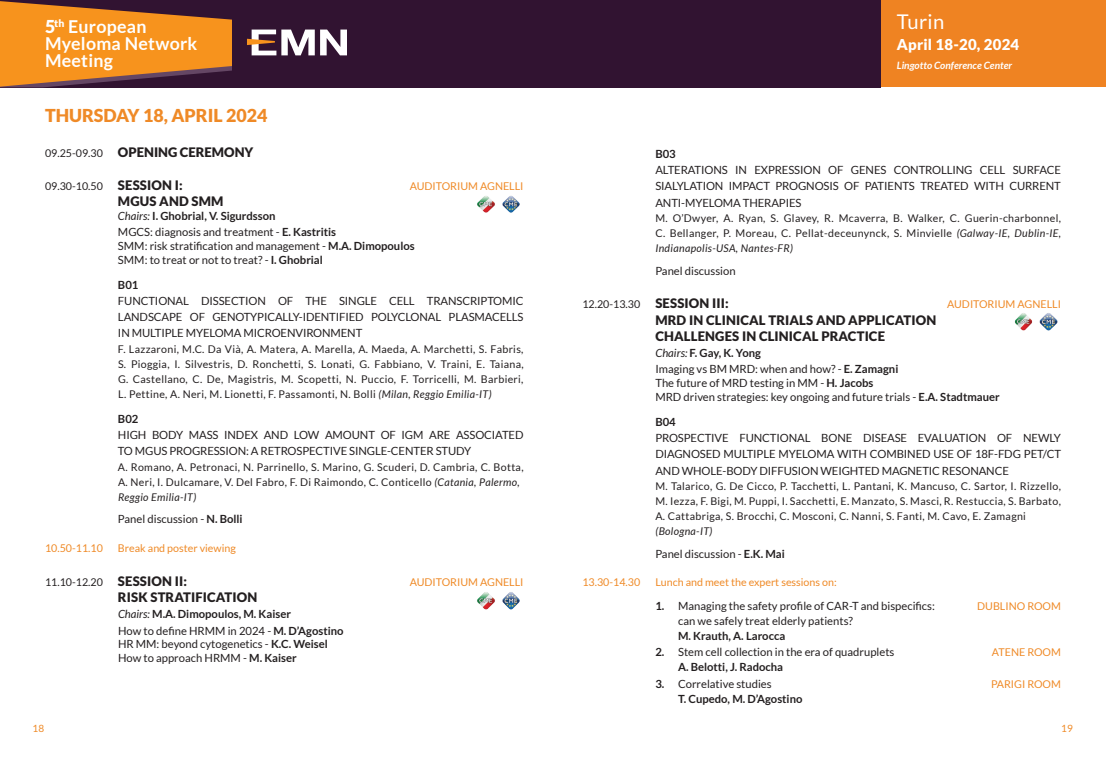
<style>
.page{position:relative;width:1106px;height:762px;background:#fff}
.page>*{position:absolute;margin:0;border:0;box-sizing:border-box;transform-origin:0 0}
.t1{font:20.25px "Lato";letter-spacing:.015em;color:#fff}
.t2{font:700 17.75px/17px "Lato";letter-spacing:.015em;color:#fff}
.t3{font:900 17.75px "Lato";color:#ef8a27}
.t4{font:900 15px "Lato";letter-spacing:.015em;color:#fff}
.t5{font:900 13px/16.2px "Lato";letter-spacing:.01em;color:#231f20}
.t6{font:11.25px/16.2px "Lato";color:#231f20}
.t7{font:700 11.25px/16.2px "Lato";color:#231f20}
.t8{font:10.75px "Lato";color:#ef8a27}
.t9{font:10.75px "Lato";color:#231f20}
.t10{font:10.62px/15px "Lato";letter-spacing:.03em;color:#231f20;text-align:justify}
.t11{font:italic 10.62px "Lato";letter-spacing:.03em;color:#231f20}
.t12{font:italic 700 10.12px "Lato";color:#fff}
.t13{font:10px "Lato";color:#ef8a27}
.s1{font-weight:900}
.s2{font-weight:400;font-size:10.75px}
.s3{font-weight:900;font-size:13px}
.s4{font-weight:400;font-style:italic}
.s5{font-weight:400}
.s6{font-weight:700}
.s7{font-style:italic}
</style>
<div class="page">
<div style="left:880px;top:0;width:226px;height:87px;background:#ef8322"></div>
<div style="left:0;top:0;width:880px;height:87px;background:#311331"></div>
<svg style="left:0;top:1px;width:232px;height:86px"></svg>
<svg style="left:247px;top:30px;width:100px;height:25px"></svg>
<img style="left:477px;top:196px;width:18px;height:17px">
<img style="left:502px;top:196px;width:18px;height:17px">
<img style="left:1014px;top:313px;width:19px;height:18px">
<img style="left:1039px;top:313px;width:19px;height:18px">
<img style="left:477px;top:592px;width:18px;height:18px">
<img style="left:502px;top:592px;width:18px;height:18px">
<h2 class="t2" style="left:45px;top:18px;width:154px"><span class="s1">5</span><sup>th</sup> European<br>Myeloma Network<br>Meeting</h2>
<h2 class="t3" style="left:45px;top:105px;width:224px">THURSDAY 18, APRIL 2024</h2>
<p class="t5" style="left:45px;top:144px;width:210px"><span class="s2">09.25-09.30</span> OPENING CEREMONY</p>
<p class="t9" style="left:45px;top:179px;width:139px">09.30-10.50 <span class="s3">SESSION I:</span></p>
<p class="t8" style="left:410px;top:179px;width:115px">AUDITORIUM AGNELLI</p>
<p class="t5" style="left:118px;top:193px;width:107px">MGUS AND SMM</p>
<p class="t7" style="left:118px;top:207px;width:220px"><span class="s4">Chairs:</span> I. Ghobrial, V. Sigurdsson<br><span class="s5">MGCS: diagnosis and treatment -</span> E. Kastritis</p>
<p class="t6" style="left:118px;top:239px;width:298px;line-height:13.8px">SMM: risk stratification and management - <span class="s6">M.A. Dimopoulos<br></span>SMM: to treat or not to treat? - <span class="s6">I. Ghobrial</span></p>
<p class="t7" style="left:118px;top:276px;width:22px">B01</p>
<p class="t6" style="left:118px;top:292px;width:407px;text-align:justify">FUNCTIONAL DISSECTION OF THE SINGLE CELL TRANSCRIPTOMIC LANDSCAPE OF GENOTYPICALLY-IDENTIFIED POLYCLONAL PLASMACELLS IN MULTIPLE MYELOMA MICROENVIRONMENT</p>
<p class="t10" style="left:118px;top:341px;width:407px">F. Lazzaroni, M.C. Da Vià, A. Matera, A. Marella, A. Maeda, A. Marchetti, S. Fabris, S. Pioggia, I. Silvestris, D. Ronchetti, S. Lonati, G. Fabbiano, V. Traini, E. Taiana, G. Castellano, C. De, Magistris, M. Scopetti, N. Puccio, F. Torricelli, M. Barbieri, L. Pettine, A. Neri, M. Lionetti, F. Passamonti, N. Bolli <span class="s7">(Milan, Reggio Emilia-IT)</span></p>
<p class="t7" style="left:118px;top:410px;width:22px">B02</p>
<p class="t6" style="left:118px;top:427px;width:407px">HIGH BODY MASS INDEX AND LOW AMOUNT OF IGM ARE ASSOCIATED<br>TO MGUS PROGRESSION: A RETROSPECTIVE SINGLE-CENTER STUDY</p>
<p class="t10" style="left:118px;top:459px;width:407px;text-align:left">A. Romano, A. Petronaci, N. Parrinello, S. Marino, G. Scuderi, D. Cambria, C. Botta,<br>A. Neri, I. Dulcamare, V. Del Fabro, F. Di Raimondo, C. Conticello <span class="s7">(Catania, Palermo,<br>Reggio Emilia-IT)</span></p>
<p class="t6" style="left:118px;top:511px;width:126px">Panel discussion - <span class="s6">N. Bolli</span></p>
<p class="t8" style="left:45px;top:541px;width:59px">10.50-11.10</p>
<p class="t8" style="left:118px;top:541px;width:119px">Break and poster viewing</p>
<p class="t9" style="left:45px;top:575px;width:143px">11.10-12.20 <span class="s3">SESSION II:</span></p>
<p class="t8" style="left:410px;top:575px;width:115px">AUDITORIUM AGNELLI</p>
<p class="t5" style="left:118px;top:589px;width:141px">RISK STRATIFICATION</p>
<p class="t7" style="left:118px;top:606px;width:227px"><span class="s4">Chairs:</span> M.A. Dimopoulos, M. Kaiser<br><span class="s5">How to define HRMM in 2024 -</span> M. D’Agostino</p>
<p class="t6" style="left:118px;top:637px;width:211px;line-height:13.8px">HR MM: beyond cytogenetics - <span class="s6">K.C. Weisel<br></span>How to approach HRMM - <span class="s6">M. Kaiser</span></p>
<h1 class="t1" style="left:896px;top:9px;width:49px">Turin</h1>
<h3 class="t4" style="left:896px;top:35px;width:124px">April 18-20, 2024</h3>
<p class="t12" style="left:896px;top:59px;width:117px">Lingotto Conference Center</p>
<p class="t7" style="left:655px;top:145px;width:22px">B03</p>
<p class="t6" style="left:655px;top:162px;width:407px;text-align:justify">ALTERATIONS IN EXPRESSION OF GENES CONTROLLING CELL SURFACE SIALYLATION IMPACT PROGNOSIS OF PATIENTS TREATED WITH CURRENT ANTI-MYELOMA THERAPIES</p>
<p class="t10" style="left:655px;top:210px;width:407px">M. O’Dwyer, A. Ryan, S. Glavey, R. Mcaverra, B. Walker, C. Guerin-charbonnel, C. Bellanger, P. Moreau, C. Pellat-deceunynck, S. Minvielle <span class="s7">(Galway-IE, Dublin-IE, Indianapolis-USA, Nantes-FR)</span></p>
<p class="t6" style="left:655px;top:262px;width:82px">Panel discussion</p>
<p class="t9" style="left:582px;top:298px;width:148px">12.20-13.30 <span class="s3">SESSION III:</span></p>
<p class="t8" style="left:947px;top:298px;width:115px">AUDITORIUM AGNELLI</p>
<p class="t5" style="left:655px;top:311px;width:282px">MRD IN CLINICAL TRIALS AND APPLICATION<br>CHALLENGES IN CLINICAL PRACTICE</p>
<p class="t6" style="left:655px;top:345px;width:244px"><span class="s7">Chairs:</span> <span class="s6">F. Gay, K. Yong<br></span>Imaging vs BM MRD: when and how? - <span class="s6">E. Zamagni</span></p>
<p class="t6" style="left:655px;top:376px;width:346px;line-height:13.8px">The future of MRD testing in MM - <span class="s6">H. Jacobs<br></span>MRD driven strategies: key ongoing and future trials - <span class="s6">E.A. Stadtmauer</span></p>
<p class="t7" style="left:655px;top:413px;width:22px">B04</p>
<p class="t6" style="left:655px;top:430px;width:407px;text-align:justify">PROSPECTIVE FUNCTIONAL BONE DISEASE EVALUATION OF NEWLY DIAGNOSED MULTIPLE MYELOMA WITH COMBINED USE OF 18F-FDG PET/CT AND WHOLE-BODY DIFFUSION WEIGHTED MAGNETIC RESONANCE</p>
<p class="t10" style="left:655px;top:478px;width:407px">M. Talarico, G. De Cicco, P. Tacchetti, L. Pantani, K. Mancuso, C. Sartor, I. Rizzello, M. Iezza, F. Bigi, M. Puppi, I. Sacchetti, E. Manzato, S. Masci, R. Restuccia, S. Barbato, A. Cattabriga, S. Brocchi, C. Mosconi, C. Nanni, S. Fanti, M. Cavo, E. Zamagni</p>
<p class="t11" style="left:655px;top:525px;width:58px">(Bologna-IT)</p>
<p class="t6" style="left:655px;top:545px;width:131px">Panel discussion - <span class="s6">E.K. Mai</span></p>
<p class="t8" style="left:582px;top:576px;width:59px">13.30-14.30</p>
<p class="t8" style="left:655px;top:576px;width:183px">Lunch and meet the expert sessions on:</p>
<p class="t6" style="left:655px;top:598px;width:281px"><span class="s6">1.</span> Managing the safety profile of CAR-T and bispecifics:</p>
<p class="t8" style="left:977px;top:599px;width:85px">DUBLINO ROOM</p>
<p class="t6" style="left:678px;top:613px;width:176px">can we safely treat elderly patients?</p>
<p class="t7" style="left:678px;top:628px;width:109px">M. Krauth, A. Larocca</p>
<p class="t6" style="left:655px;top:644px;width:240px"><span class="s6">2.</span> Stem cell collection in the era of quadruplets</p>
<p class="t8" style="left:992px;top:646px;width:70px">ATENE ROOM</p>
<p class="t7" style="left:678px;top:659px;width:106px">A. Belotti, J. Radocha</p>
<p class="t6" style="left:655px;top:675px;width:118px"><span class="s6">3.</span> Correlative studies</p>
<p class="t8" style="left:991px;top:677px;width:71px">PARIGI ROOM</p>
<p class="t7" style="left:678px;top:690px;width:126px">T. Cupedo, M. D’Agostino</p>
<p class="t13" style="left:33px;top:722px;width:13px">18</p>
<p class="t13" style="left:1061px;top:722px;width:13px">19</p>
</div>
